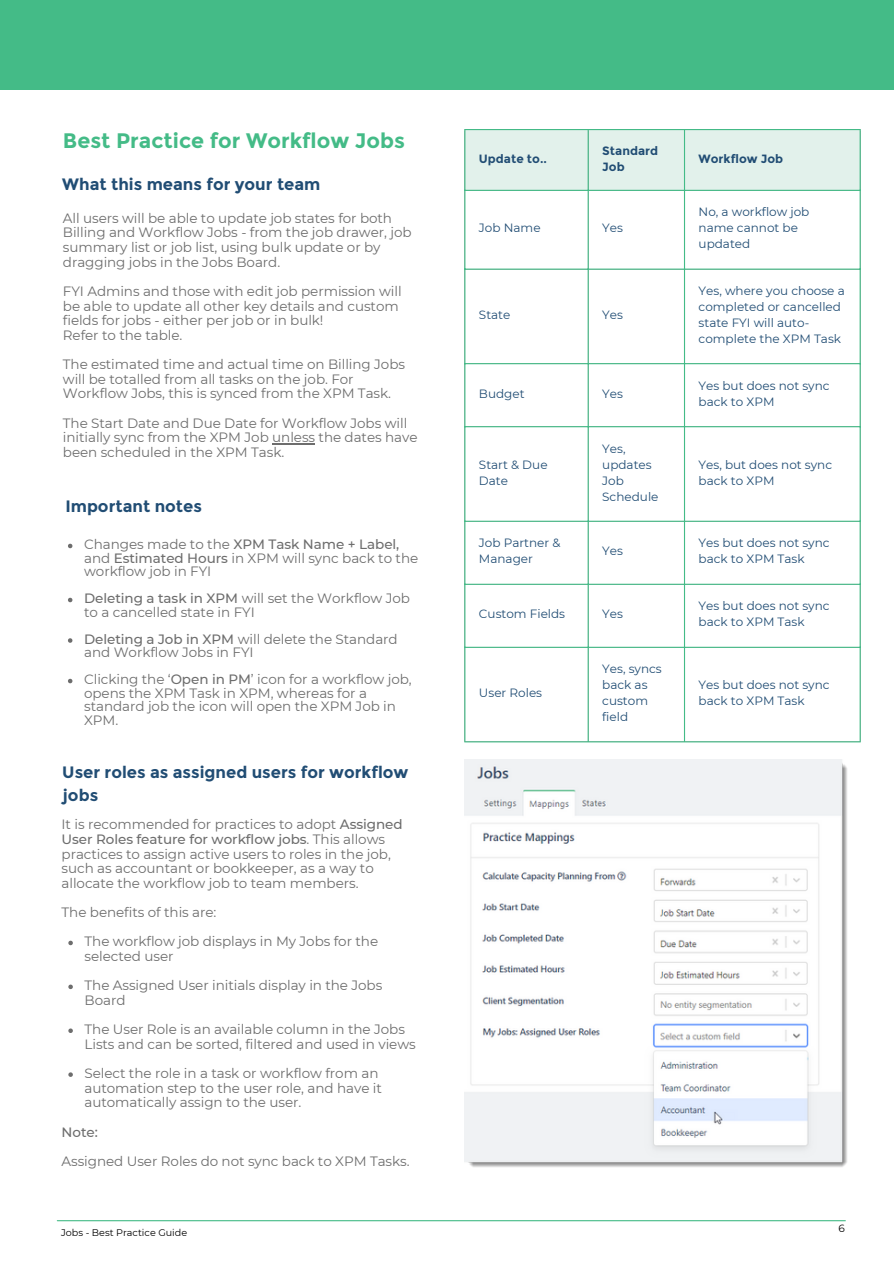
<style>
.page{position:relative;width:894px;height:1264px;background:#fff}
.page>*{position:absolute;margin:0;border:0;box-sizing:border-box;transform-origin:0 0}
.t1{font:700 21px "Montserrat";color:#44bb87}
.t2{font:700 16.5px/22.5px "Montserrat";color:#214d74}
.t3{font:13.5px/14.5px "Montserrat";letter-spacing:-.005em;color:#6d6d6d}
.t4{font:500 13.5px "Montserrat";color:#6d6d6d}
.t5{font:12px/16px "Montserrat";color:#214d74}
.t6{font:700 12px "Montserrat";color:#214d74}
.t7{font:10.5px "Montserrat";color:#000}
.t8{font:9.6px "Montserrat";color:#000}
.s1{font-weight:500}
</style>
<div class="page">
<hr style="left:57px;top:1220px;width:788px;height:1px;background:#44bb87">
<div style="left:0;top:0;width:893px;height:89px;background:#44bb87"></div>
<div style="left:465px;top:130px;width:394px;height:60px;background:#e2f1eb"></div>
<hr style="left:464px;top:130px;width:1px;height:611px;background:#44bb87">
<hr style="left:587px;top:130px;width:1px;height:611px;background:#44bb87">
<hr style="left:683px;top:130px;width:2px;height:611px;background:#44bb87">
<hr style="left:859px;top:130px;width:1px;height:611px;background:#44bb87">
<hr style="left:464px;top:129px;width:396px;height:1px;background:#44bb87">
<hr style="left:464px;top:190px;width:396px;height:1px;background:#44bb87">
<hr style="left:464px;top:268px;width:396px;height:2px;background:#44bb87">
<hr style="left:464px;top:363px;width:396px;height:1px;background:#44bb87">
<hr style="left:464px;top:426px;width:396px;height:1px;background:#44bb87">
<hr style="left:464px;top:520px;width:396px;height:2px;background:#44bb87">
<hr style="left:464px;top:583px;width:396px;height:2px;background:#44bb87">
<hr style="left:464px;top:646px;width:396px;height:2px;background:#44bb87">
<hr style="left:464px;top:741px;width:396px;height:1px;background:#44bb87">
<img style="left:464px;top:759px;width:383px;height:408px">
<svg style="left:68px;top:543px;width:4px;height:5px"></svg>
<svg style="left:68px;top:597px;width:4px;height:5px"></svg>
<svg style="left:68px;top:638px;width:4px;height:4px"></svg>
<svg style="left:68px;top:678px;width:4px;height:5px"></svg>
<hr style="left:272px;top:443px;width:43px;height:1px;background:#6d6d6d">
<svg style="left:68px;top:940px;width:5px;height:5px"></svg>
<svg style="left:68px;top:984px;width:5px;height:5px"></svg>
<svg style="left:68px;top:1028px;width:5px;height:4px"></svg>
<svg style="left:68px;top:1072px;width:5px;height:4px"></svg>
<p class="t1" style="left:63px;top:128px;width:343px">Best Practice for Workflow Jobs</p>
<p class="t2" style="left:62px;top:173px;width:259px">What this means for your team</p>
<p class="t3" style="left:63px;top:211px;width:350px">All users will be able to update job states for both Billing and Workflow Jobs - from the job drawer, job summary list or job list, using bulk update or by dragging jobs in the Jobs Board.</p>
<p class="t3" style="left:63px;top:284px;width:340px">FYI Admins and those with edit job permission will be able to update all other key details and custom fields for jobs - either per job or in bulk!<br>Refer to the table.</p>
<p class="t3" style="left:63px;top:357px;width:343px">The estimated time and actual time on Billing Jobs will be totalled from all tasks on the job. For<br>Workflow Jobs, this is synced from the XPM Task.</p>
<p class="t3" style="left:63px;top:415px;width:356px">The Start Date and Due Date for Workflow Jobs will initially sync from the XPM Job unless the dates have been scheduled in the XPM Task.</p>
<p class="t2" style="left:65px;top:494px;width:138px">Important notes</p>
<p class="t3" style="left:84px;top:537px;width:335px;line-height:13.5px">Changes made to the <span class="s1">XPM Task Name + Label, </span>and <span class="s1">Estimated Hours</span> in XPM will sync back to the workflow job in FYI</p>
<p class="t3" style="left:84px;top:591px;width:327px;line-height:13.5px"><span class="s1">Deleting a task in XPM</span> will set the Workflow Job to a cancelled state in FYI</p>
<p class="t3" style="left:84px;top:632px;width:315px;line-height:13.5px"><span class="s1">Deleting a Job in XPM</span> will delete the Standard and Workflow Jobs in FYI</p>
<p class="t3" style="left:84px;top:672px;width:329px;line-height:13.5px">Clicking the ‘<span class="s1">Open in PM</span>’ icon for a workflow job, opens the XPM Task in XPM, whereas for a standard job the icon will open the XPM Job in XPM.</p>
<p class="t2" style="left:62px;top:761px;width:347px">User roles as assigned users for workflow jobs</p>
<p class="t3" style="left:62px;top:817px;width:342px">It is recommended for practices to adopt <span class="s1">Assigned User Roles feature for workflow jobs</span>. This allows practices to assign active users to roles in the job, such as accountant or bookkeeper, as a way to allocate the workflow job to team members.</p>
<p class="t3" style="left:62px;top:905px;width:156px">The benefits of this are:</p>
<p class="t3" style="left:85px;top:934px;width:295px">The workflow job displays in My Jobs for the selected user</p>
<p class="t3" style="left:85px;top:978px;width:299px">The Assigned User initials display in the Jobs<br>Board</p>
<p class="t3" style="left:85px;top:1022px;width:332px">The User Role is an available column in the Jobs<br>Lists and can be sorted, filtered and used in views</p>
<p class="t3" style="left:85px;top:1065px;width:299px">Select the role in a task or workflow from an automation step to the user role, and have it automatically assign to the user.</p>
<p class="t4" style="left:62px;top:1123px;width:38px">Note:</p>
<p class="t3" style="left:62px;top:1153px;width:349px">Assigned User Roles do not sync back to XPM Tasks.</p>
<p class="t8" style="left:61px;top:1226px;width:128px">Jobs - Best Practice Guide</p>
<h1 class="t6" style="left:479px;top:151px;width:69px">Update to..</h1>
<h2 class="t6" style="left:602px;top:143px;width:57px">Standard</h2>
<h4 class="t6" style="left:602px;top:159px;width:24px">Job</h4>
<h4 class="t5" style="left:479px;top:220px;width:63px">Job Name</h4>
<h4 class="t5" style="left:602px;top:220px;width:22px">Yes</h4>
<p class="t5" style="left:479px;top:307px;width:33px">State</p>
<p class="t5" style="left:602px;top:307px;width:22px">Yes</p>
<h4 class="t6" style="left:698px;top:151px;width:86px">Workflow Job</h4>
<h2 class="t5" style="left:698px;top:204px;width:112px">No, a workflow job name cannot be updated</h2>
<p class="t5" style="left:698px;top:283px;width:148px">Yes, where you choose a completed or cancelled state FYI will auto&shy;complete the XPM Task</p>
<p class="t5" style="left:479px;top:385px;width:47px">Budget</p>
<h2 class="t5" style="left:602px;top:385px;width:22px">Yes</h2>
<h4 class="t5" style="left:698px;top:377px;width:132px">Yes but does not sync back to XPM</h4>
<h4 class="t5" style="left:479px;top:456px;width:70px">Start &amp; Due<br>Date</h4>
<p class="t5" style="left:602px;top:440px;width:58px">Yes, updates<br>Job<br>Schedule</p>
<p class="t5" style="left:698px;top:456px;width:135px">Yes, but does not sync back to XPM</p>
<p class="t5" style="left:479px;top:535px;width:83px">Job Partner &amp;<br>Manager</p>
<p class="t5" style="left:602px;top:543px;width:22px">Yes</p>
<h3 class="t5" style="left:698px;top:535px;width:132px">Yes but does not sync back to XPM Task</h3>
<h4 class="t5" style="left:479px;top:606px;width:88px">Custom Fields</h4>
<p class="t5" style="left:602px;top:606px;width:22px">Yes</p>
<p class="t5" style="left:698px;top:598px;width:132px">Yes but does not sync back to XPM Task</p>
<p class="t5" style="left:479px;top:685px;width:65px">User Roles</p>
<p class="t5" style="left:602px;top:661px;width:61px">Yes, syncs back as custom field</p>
<p class="t5" style="left:698px;top:677px;width:132px">Yes but does not sync back to XPM Task</p>
<p class="t7" style="left:838px;top:1222px;width:8px">6</p>
</div>
